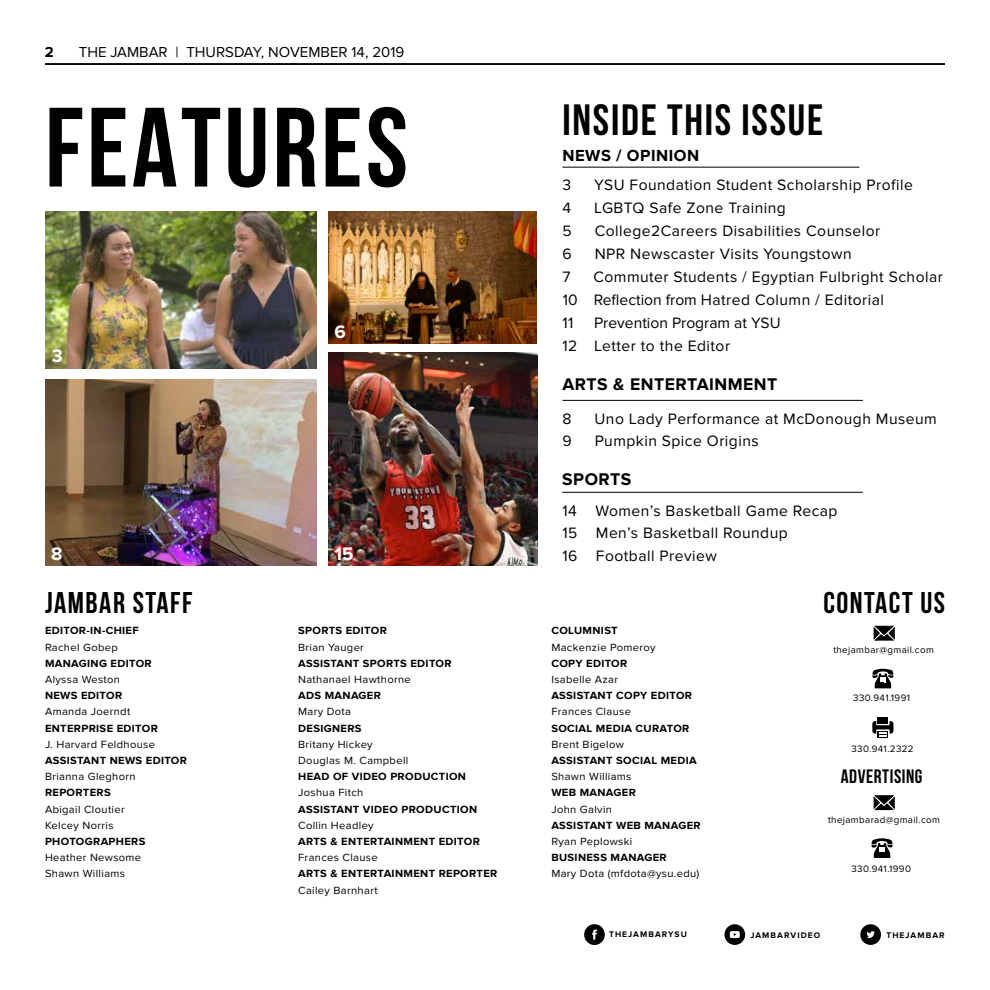
<style>
.page{position:relative;width:990px;height:990px;background:#fff}
.page>*{position:absolute;margin:0;border:0;box-sizing:border-box;transform-origin:0 0}
.t1{font:700 112.5px "Bebas Neue";letter-spacing:.03em;color:#000101}
.t2{font:700 43.75px "Bebas Neue";letter-spacing:.04em;color:#000101}
.t3{font:700 30px "Bebas Neue";letter-spacing:.05em;color:#000101}
.t4{font:700 19.38px "Bebas Neue";letter-spacing:.03em;color:#000}
.t5{font:700 18.75px "Proxima Nova";color:#fff}
.t6{font:700 17.5px "Proxima Nova";letter-spacing:.03em;color:#000}
.t7{font:700 16.62px "Proxima Nova";letter-spacing:.03em;color:#000}
.t8{font:15.62px/22.9px "Proxima Nova";letter-spacing:.03em;color:#000}
.t9{font:15.62px/22.9px "Proxima Nova";color:#000}
.t10{font:15px "Proxima Nova";color:#000}
.t11{font:700 15px "Proxima Nova";color:#000}
.t12{font:700 10.75px "Proxima Nova";letter-spacing:.03em;color:#000}
.t13{font:10.75px/16.2px "Proxima Nova";letter-spacing:.03em;color:#000}
.t14{font:9.75px "Proxima Nova";letter-spacing:.04em;color:#000}
.t15{font:700 8.38px "Proxima Nova";letter-spacing:.13em;color:#000}
</style>
<div class="page">
<img style="left:45px;top:212px;width:271px;height:156px">
<img style="left:45px;top:380px;width:271px;height:186px">
<img style="left:328px;top:212px;width:209px;height:132px">
<img style="left:328px;top:353px;width:209px;height:213px">
<svg style="left:584px;top:924px;width:21px;height:21px"></svg>
<svg style="left:860px;top:924px;width:21px;height:21px"></svg>
<svg style="left:724px;top:924px;width:21px;height:21px"></svg>
<svg style="left:872px;top:668px;width:22px;height:20px"></svg>
<div style="left:878px;top:717px;width:10px;height:7px;background:#000"></div>
<svg style="left:872px;top:721px;width:22px;height:15px"></svg>
<svg style="left:873px;top:795px;width:22px;height:16px"></svg>
<svg style="left:871px;top:838px;width:22px;height:20px"></svg>
<svg style="left:873px;top:625px;width:22px;height:16px"></svg>
<hr style="left:562px;top:167px;width:297px;height:1px;background:#000">
<hr style="left:562px;top:400px;width:301px;height:1px;background:#000">
<hr style="left:562px;top:492px;width:301px;height:1px;background:#000">
<hr style="left:45px;top:63px;width:900px;height:2px;background:#000">
<h3 class="t11" style="left:45px;top:43px;width:11px">2</h3>
<h3 class="t10" style="left:79px;top:43px;width:327px">THE JAMBAR | THURSDAY, NOVEMBER 14, 2019</h3>
<h1 class="t1" style="left:45px;top:86px;width:365px">FEATURES</h1>
<h3 class="t5" style="left:52px;top:345px;width:13px">3</h3>
<h3 class="t5" style="left:51px;top:542px;width:13px">8</h3>
<h3 class="t3" style="left:45px;top:586px;width:149px">JAMBAR STAFF</h3>
<p class="t12" style="left:45px;top:625px;width:95px">EDITOR-IN-CHIEF</p>
<p class="t13" style="left:45px;top:639px;width:74px">Rachel Gobep</p>
<p class="t12" style="left:45px;top:657px;width:108px">MANAGING EDITOR</p>
<p class="t13" style="left:45px;top:671px;width:77px">Alyssa Weston</p>
<p class="t12" style="left:45px;top:689px;width:79px">NEWS EDITOR</p>
<p class="t13" style="left:45px;top:704px;width:87px">Amanda Joerndt</p>
<p class="t12" style="left:45px;top:722px;width:114px">ENTERPRISE EDITOR</p>
<p class="t13" style="left:45px;top:736px;width:112px">J. Harvard Feldhouse</p>
<p class="t12" style="left:45px;top:754px;width:144px">ASSISTANT NEWS EDITOR</p>
<p class="t13" style="left:45px;top:769px;width:92px">Brianna Gleghorn</p>
<p class="t12" style="left:45px;top:787px;width:67px">REPORTERS</p>
<p class="t13" style="left:45px;top:801px;width:81px">Abigail Cloutier<br>Kelcey Norris</p>
<p class="t12" style="left:45px;top:835px;width:102px">PHOTOGRAPHERS</p>
<p class="t13" style="left:45px;top:850px;width:98px">Heather Newsome<br>Shawn Williams</p>
<h3 class="t5" style="left:334px;top:321px;width:13px">6</h3>
<h3 class="t5" style="left:334px;top:542px;width:21px">15</h3>
<p class="t12" style="left:298px;top:625px;width:90px">SPORTS EDITOR</p>
<p class="t13" style="left:298px;top:639px;width:67px">Brian Yauger</p>
<p class="t12" style="left:298px;top:657px;width:155px">ASSISTANT SPORTS EDITOR</p>
<p class="t13" style="left:298px;top:671px;width:114px">Nathanael Hawthorne</p>
<p class="t12" style="left:298px;top:689px;width:84px">ADS MANAGER</p>
<p class="t13" style="left:298px;top:704px;width:54px">Mary Dota</p>
<p class="t12" style="left:298px;top:722px;width:65px">DESIGNERS</p>
<p class="t13" style="left:298px;top:736px;width:112px">Britany Hickey<br>Douglas M. Campbell</p>
<p class="t12" style="left:298px;top:770px;width:169px">HEAD OF VIDEO PRODUCTION</p>
<p class="t13" style="left:298px;top:785px;width:67px">Joshua Fitch</p>
<p class="t12" style="left:298px;top:803px;width:181px">ASSISTANT VIDEO PRODUCTION</p>
<p class="t13" style="left:298px;top:817px;width:77px">Collin Headley</p>
<p class="t12" style="left:298px;top:835px;width:183px">ARTS &amp; ENTERTAINMENT EDITOR</p>
<p class="t13" style="left:298px;top:850px;width:81px">Frances Clause</p>
<p class="t12" style="left:298px;top:868px;width:201px">ARTS &amp; ENTERTAINMENT REPORTER</p>
<p class="t13" style="left:298px;top:882px;width:81px">Cailey Barnhart</p>
<h2 class="t2" style="left:562px;top:96px;width:262px">INSIDE THIS ISSUE</h2>
<h3 class="t7" style="left:562px;top:145px;width:138px">NEWS / OPINION</h3>
<h3 class="t8" style="left:562px;top:174px;width:10px">3</h3>
<h3 class="t8" style="left:594px;top:174px;width:320px">YSU Foundation Student Scholarship Profile</h3>
<h3 class="t8" style="left:562px;top:197px;width:10px">4</h3>
<h3 class="t8" style="left:594px;top:197px;width:193px">LGBTQ Safe Zone Training</h3>
<h3 class="t8" style="left:562px;top:220px;width:11px">5</h3>
<h3 class="t8" style="left:595px;top:220px;width:287px">College2Careers Disabilities Counselor</h3>
<h3 class="t8" style="left:562px;top:243px;width:11px">6</h3>
<h3 class="t8" style="left:595px;top:243px;width:258px">NPR Newscaster Visits Youngstown</h3>
<h3 class="t8" style="left:562px;top:266px;width:10px">7</h3>
<h3 class="t8" style="left:593px;top:266px;width:351px">Commuter Students / Egyptian Fulbright Scholar</h3>
<h3 class="t8" style="left:563px;top:289px;width:323px">10 Reflection from Hatred Column / Editorial</h3>
<h3 class="t9" style="left:562px;top:311px;width:220px;text-indent:32px">Prevention Program at YSU<br>12 Letter to the Editor</h3>
<h3 class="t8" style="left:562px;top:311px;width:13px">11</h3>
<h3 class="t6" style="left:562px;top:374px;width:216px">ARTS &amp; ENTERTAINMENT</h3>
<h3 class="t8" style="left:562px;top:407px;width:11px">8</h3>
<h3 class="t8" style="left:595px;top:407px;width:344px">Uno Lady Performance at McDonough Museum</h3>
<h3 class="t8" style="left:562px;top:430px;width:11px">9</h3>
<h3 class="t8" style="left:595px;top:430px;width:166px">Pumpkin Spice Origins</h3>
<h3 class="t6" style="left:562px;top:469px;width:71px">SPORTS</h3>
<h3 class="t8" style="left:562px;top:499px;width:277px">14 Women’s Basketball Game Recap<br>15 Men’s Basketball Roundup</h3>
<h3 class="t8" style="left:562px;top:545px;width:156px">16 Football Preview</h3>
<p class="t12" style="left:551px;top:625px;width:68px">COLUMNIST</p>
<p class="t13" style="left:551px;top:639px;width:106px">Mackenzie Pomeroy</p>
<p class="t12" style="left:551px;top:657px;width:77px">COPY EDITOR</p>
<p class="t13" style="left:551px;top:671px;width:68px">Isabelle Azar</p>
<p class="t12" style="left:551px;top:689px;width:142px">ASSISTANT COPY EDITOR</p>
<p class="t13" style="left:551px;top:704px;width:81px">Frances Clause</p>
<p class="t12" style="left:551px;top:722px;width:140px">SOCIAL MEDIA CURATOR</p>
<p class="t13" style="left:551px;top:736px;width:74px">Brent Bigelow</p>
<p class="t12" style="left:551px;top:754px;width:147px">ASSISTANT SOCIAL MEDIA</p>
<p class="t13" style="left:551px;top:769px;width:82px">Shawn Williams</p>
<p class="t12" style="left:551px;top:787px;width:86px">WEB MANAGER</p>
<p class="t13" style="left:551px;top:801px;width:62px">John Galvin</p>
<p class="t12" style="left:551px;top:819px;width:151px">ASSISTANT WEB MANAGER</p>
<p class="t13" style="left:551px;top:833px;width:83px">Ryan Peplowski</p>
<p class="t12" style="left:551px;top:851px;width:117px">BUSINESS MANAGER</p>
<p class="t13" style="left:551px;top:866px;width:149px">Mary Dota (mfdota@ysu.edu)</p>
<h3 class="t3" style="left:823px;top:586px;width:123px">CONTACT US</h3>
<p class="t14" style="left:833px;top:644px;width:102px">thejambar@gmail.com</p>
<p class="t14" style="left:853px;top:692px;width:58px">330.941.1991</p>
<p class="t14" style="left:852px;top:744px;width:64px">330.941.2322</p>
<h3 class="t4" style="left:841px;top:765px;width:83px">ADVERTISING</h3>
<p class="t14" style="left:828px;top:815px;width:113px">thejambarad@gmail.com</p>
<p class="t14" style="left:852px;top:863px;width:61px">330.941.1990</p>
<p class="t15" style="left:609px;top:930px;width:79px">THEJAMBARYSU</p>
<p class="t15" style="left:751px;top:930px;width:71px">JAMBARVIDEO</p>
<p class="t15" style="left:886px;top:930px;width:60px">THEJAMBAR</p>
</div>
